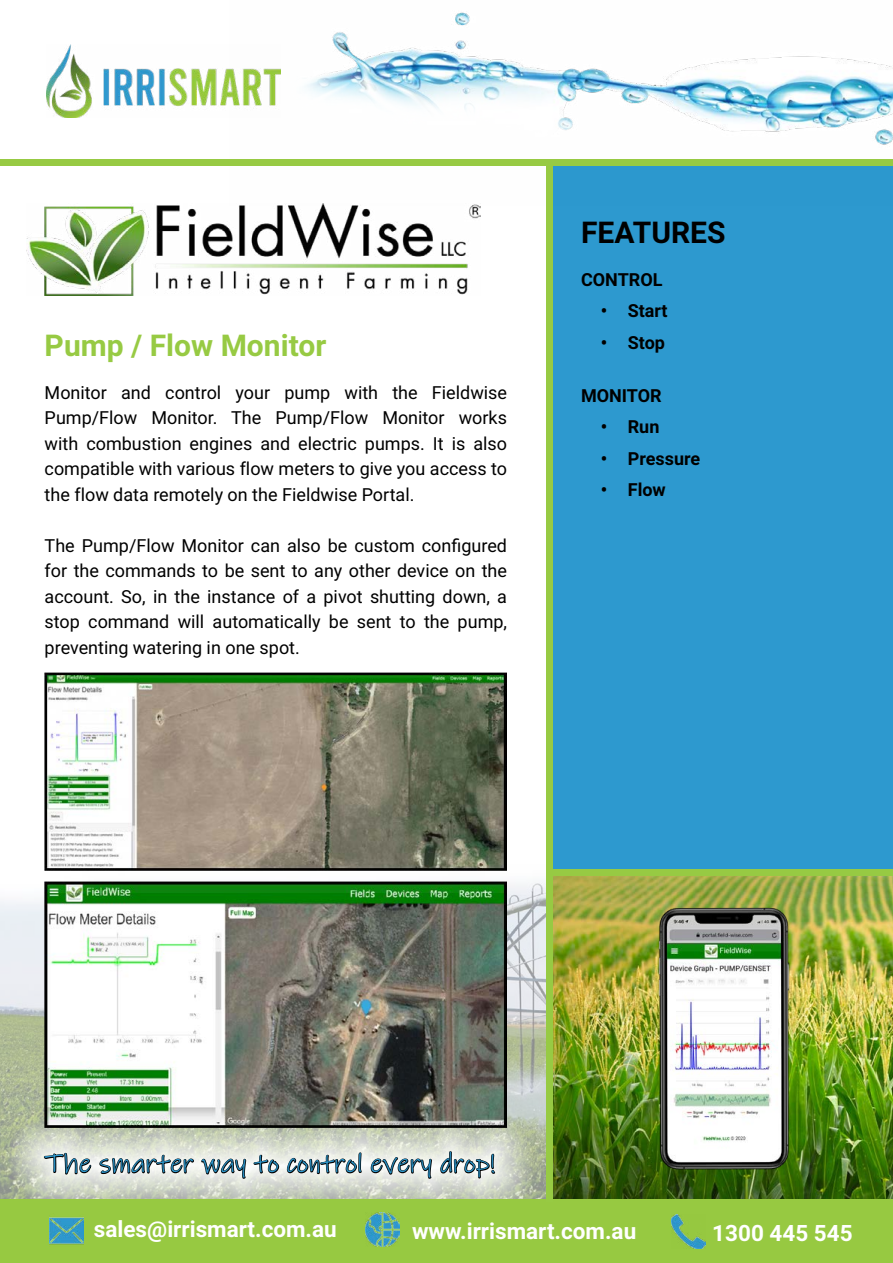
<style>
.page{position:relative;width:893px;height:1263px;background:#fff}
.page>*{position:absolute;margin:0;border:0;box-sizing:border-box;transform-origin:0 0}
.t1{font:700 30px "Roboto";color:#97ca43}
.t2{font:700 30px "Roboto";color:#000}
.t3{font:27px "Ink Free";color:#2d99cf}
.t4{font:700 22.5px "Roboto";color:#fff}
.t5{font:18px/25.5px "Roboto";color:#000;text-align:justify}
.t6{font:700 18px "Roboto";color:#000}
</style>
<div class="page">
<img style="left:0;top:840px;width:546px;height:359px">
<img style="left:47px;top:45px;width:183px;height:73px">
<div style="left:552px;top:166px;width:341px;height:750px;background:#2d99cf"></div>
<img style="left:553px;top:876px;width:340px;height:323px">
<svg style="left:6px;top:1112px;width:528px;height:87px;background:#c6ccbb"></svg>
<svg style="left:43px;top:1152px;width:49px;height:47px;background:#bdc1b9"></svg>
<svg style="left:98px;top:1128px;width:182px;height:55px;background:#c2c6bc"></svg>
<svg style="left:286px;top:1141px;width:77px;height:58px;background:#c1c4bc"></svg>
<svg style="left:370px;top:1128px;width:63px;height:66px;background:#c3c7bd"></svg>
<svg style="left:439px;top:1128px;width:57px;height:71px;background:#c3c6bd"></svg>
<img style="left:230px;top:12px;width:663px;height:133px">
<div style="left:0;top:1199px;width:893px;height:64px;background:#97c941"></div>
<img style="left:671px;top:1215px;width:34px;height:34px">
<img style="left:366px;top:1213px;width:34px;height:34px">
<img style="left:50px;top:1217px;width:34px;height:28px">
<div style="left:0;top:159px;width:893px;height:7px;background:#97ca43"></div>
<div style="left:550px;top:870px;width:343px;height:6px;background:#97ca43"></div>
<div style="left:546px;top:162px;width:7px;height:1040px;background:#97ca43"></div>
<img style="left:27px;top:203px;width:453px;height:93px">
<img style="left:45px;top:673px;width:461px;height:198px">
<img style="left:45px;top:881px;width:461px;height:247px">
<img style="left:646px;top:896px;width:159px;height:289px">
<h1 class="t1" style="left:45px;top:325px;width:283px">Pump / Flow Monitor</h1>
<p class="t5" style="left:45px;top:379px;width:464px">Monitor and control your pump with the Fieldwise Pump/Flow Monitor. The Pump/Flow Monitor works with combustion engines and electric pumps. It is also compatible with various flow meters to give you access to the flow data remotely on the Fieldwise Portal.</p>
<p class="t5" style="left:45px;top:532px;width:464px">The Pump/Flow Monitor can also be custom configured for the commands to be sent to any other device on the account. So, in the instance of a pivot shutting down, a stop command will automatically be sent to the pump, preventing watering in one spot.</p>
<h1 class="t2" style="left:581px;top:211px;width:146px">FEATURES</h1>
<p class="t6" style="left:581px;top:267px;width:83px">CONTROL</p>
<p class="t6" style="left:601px;top:298px;width:68px">• Start</p>
<p class="t6" style="left:601px;top:330px;width:66px">• Stop</p>
<p class="t6" style="left:581px;top:383px;width:82px">MONITOR</p>
<p class="t6" style="left:601px;top:414px;width:60px">• Run</p>
<p class="t6" style="left:601px;top:446px;width:101px">• Pressure</p>
<p class="t6" style="left:601px;top:477px;width:67px">• Flow</p>
<h2 class="t3" style="left:45px;top:1148px;width:452px">The smarter way to control every drop!</h2>
<p class="t4" style="left:94px;top:1213px;width:244px">sales@irrismart.com.au</p>
<p class="t4" style="left:412px;top:1215px;width:226px">www.irrismart.com.au</p>
<p class="t4" style="left:712px;top:1217px;width:142px">1300 445 545</p>
</div>
